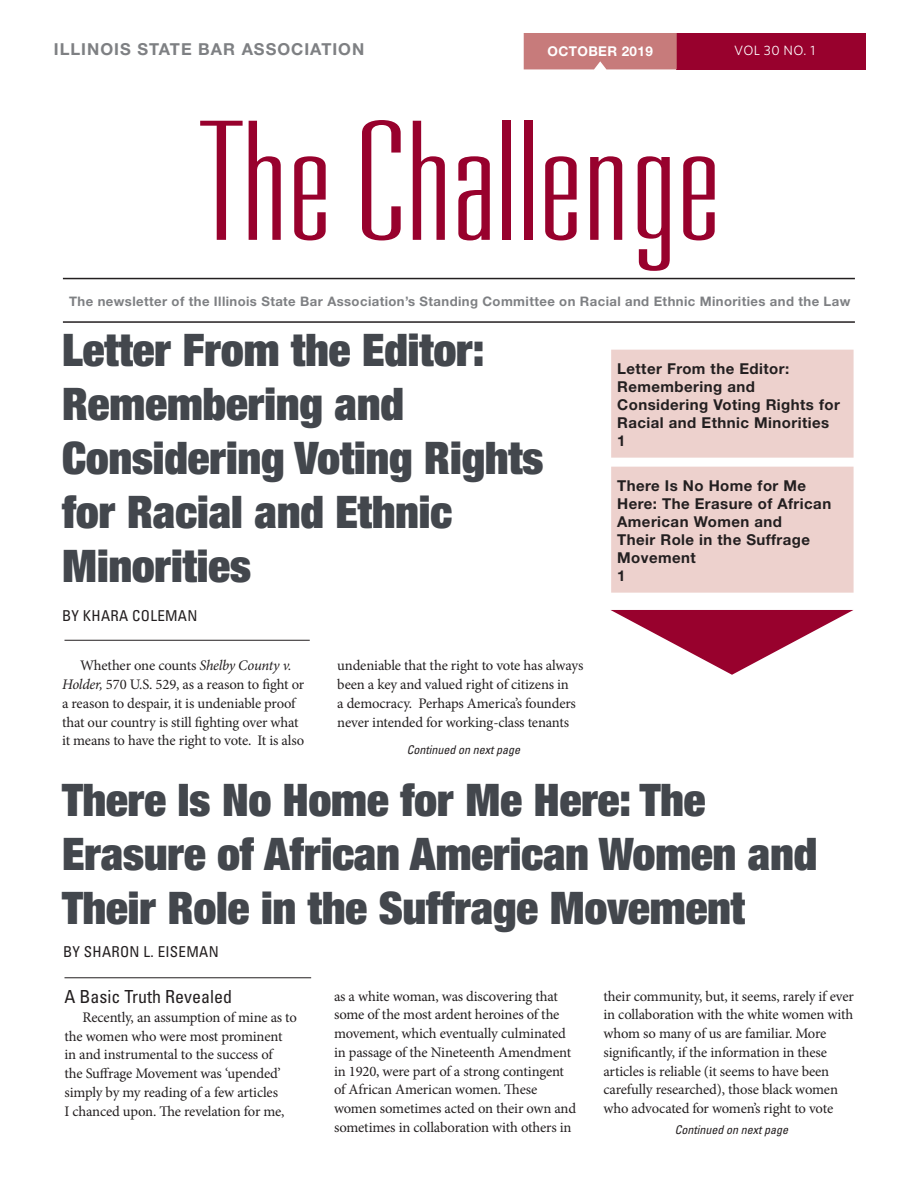
<style>
.page{position:relative;width:918px;height:1188px;background:#fff}
.page>*{position:absolute;margin:0;border:0;box-sizing:border-box;transform-origin:0 0}
.t1{font:100 ultra-condensed 165px "Univers LT Std";color:#98012d;scale:1.41 1}
.headline{font:900 condensed 45px/54px "Helvetica Neue LT Std";color:#43474d}
.subheading{font:condensed 18px "Univers LT Std";color:#231f20}
.t2{font:700 16.5px "Helvetica Neue LT Std";letter-spacing:.06em;color:#7e8083}
.t3{font:700 15px/18px "Helvetica Neue LT Std";letter-spacing:.03em;color:#231f20}
.byline{font:condensed 15px "Univers LT Std";letter-spacing:.02em;color:#231f20}
.news_byline{font:condensed 15px "Univers LT Std";letter-spacing:.02em;color:#231f20}
.body{font:14.7px/18.8px "Minion Pro";letter-spacing:-.015em;color:#231f20}
.Inside{font:700 13.5px "Helvetica Neue LT Std";letter-spacing:.03em;color:#fff}
.Inside-2{font:13.5px "Whitney";letter-spacing:.03em;color:#fff}
.Inside-3{font:700 13.2px "Helvetica Neue LT Std";letter-spacing:.03em;color:#7e8083}
.blurb{font:italic condensed 12px "Univers LT Std";color:#231f20}
.s1{font-style:italic}
</style>
<div class="page">
<div style="left:677px;top:33px;width:189px;height:36px;background:#98012d"></div>
<div style="left:524px;top:33px;width:153px;height:36px;background:#c77b7b"></div>
<hr style="left:63px;top:278px;width:792px;height:1px;background:#231f20">
<hr style="left:63px;top:321px;width:792px;height:2px;background:#231f20">
<svg style="left:610px;top:610px;width:244px;height:65px"></svg>
<hr style="left:64px;top:977px;width:247px;height:1px;background:#231f20">
<div style="left:611px;top:350px;width:243px;height:108px;background:#edd1cd"></div>
<div style="left:611px;top:467px;width:243px;height:126px;background:#edd1cd"></div>
<hr style="left:64px;top:640px;width:246px;height:1px;background:#231f20">
<p class="t2" style="left:54px;top:39px;width:312px">ILLINOIS STATE BAR ASSOCIATION</p>
<p class="Inside" style="left:547px;top:43px;width:107px">OCTOBER 2019</p>
<p class="Inside-2" style="left:734px;top:41px;width:83px">VOL 30 NO. 1</p>
<h1 class="t1" style="left:202px;top:97px;width:369px">The Challenge</h1>
<p class="Inside-3" style="left:69px;top:293px;width:783px">The newsletter of the Illinois State Bar Association’s Standing Committee on Racial and Ethnic Minorities and the Law</p>
<p class="headline" style="left:62px;top:322px;width:483px">Letter From the Editor:<br>Remembering and<br>Considering Voting Rights for Racial and Ethnic<br>Minorities</p>
<p class="news_byline" style="left:62px;top:606px;width:137px">BY KHARA COLEMAN</p>
<p class="body" style="left:62px;top:656px;width:244px;text-align:center">Whether one counts <span class="s1">Shelby County v.<br>Holder,</span> 570 U.S. 529, as a reason to fight or a reason to despair, it is undeniable proof that our country is still fighting over what it means to have the right to vote. It is also</p>
<p class="body" style="left:337px;top:656px;width:248px">undeniable that the right to vote has always been a key and valued right of citizens in<br>a democracy. Perhaps America’s founders never intended for working-class tenants</p>
<p class="blurb" style="left:407px;top:742px;width:115px">Continued on next page</p>
<p class="t3" style="left:617px;top:359px;width:224px">Letter From the Editor:<br>Remembering and<br>Considering Voting Rights for<br>Racial and Ethnic Minorities<br>1</p>
<p class="t3" style="left:617px;top:476px;width:216px">There Is No Home for Me<br>Here: The Erasure of African<br>American Women and<br>Their Role in the Suffrage<br>Movement<br>1</p>
<p class="headline" style="left:62px;top:772px;width:757px">There Is No Home for Me Here: The<br>Erasure of African American Women and<br>Their Role in the Suffrage Movement</p>
<p class="byline" style="left:63px;top:942px;width:157px">BY SHARON L. EISEMAN</p>
<p class="subheading" style="left:64px;top:985px;width:169px">A Basic Truth Revealed</p>
<p class="body" style="left:64px;top:1008px;width:234px;text-indent:18px">Recently, an assumption of mine as to the women who were most prominent in and instrumental to the success of<br>the Suffrage Movement was ‘upended’ simply by my reading of a few articles<br>I chanced upon. The revelation for me,</p>
<p class="body" style="left:334px;top:987px;width:244px">as a white woman, was discovering that some of the most ardent heroines of the movement, which eventually culminated in passage of the Nineteenth Amendment in 1920, were part of a strong contingent of African American women. These women sometimes acted on their own and sometimes in collaboration with others in</p>
<p class="body" style="left:603px;top:987px;width:252px">their community, but, it seems, rarely if ever in collaboration with the white women with whom so many of us are familiar. More significantly, if the information in these articles is reliable (it seems to have been carefully researched), those black women who advocated for women’s right to vote</p>
<p class="blurb" style="left:675px;top:1122px;width:115px">Continued on next page</p>
</div>
